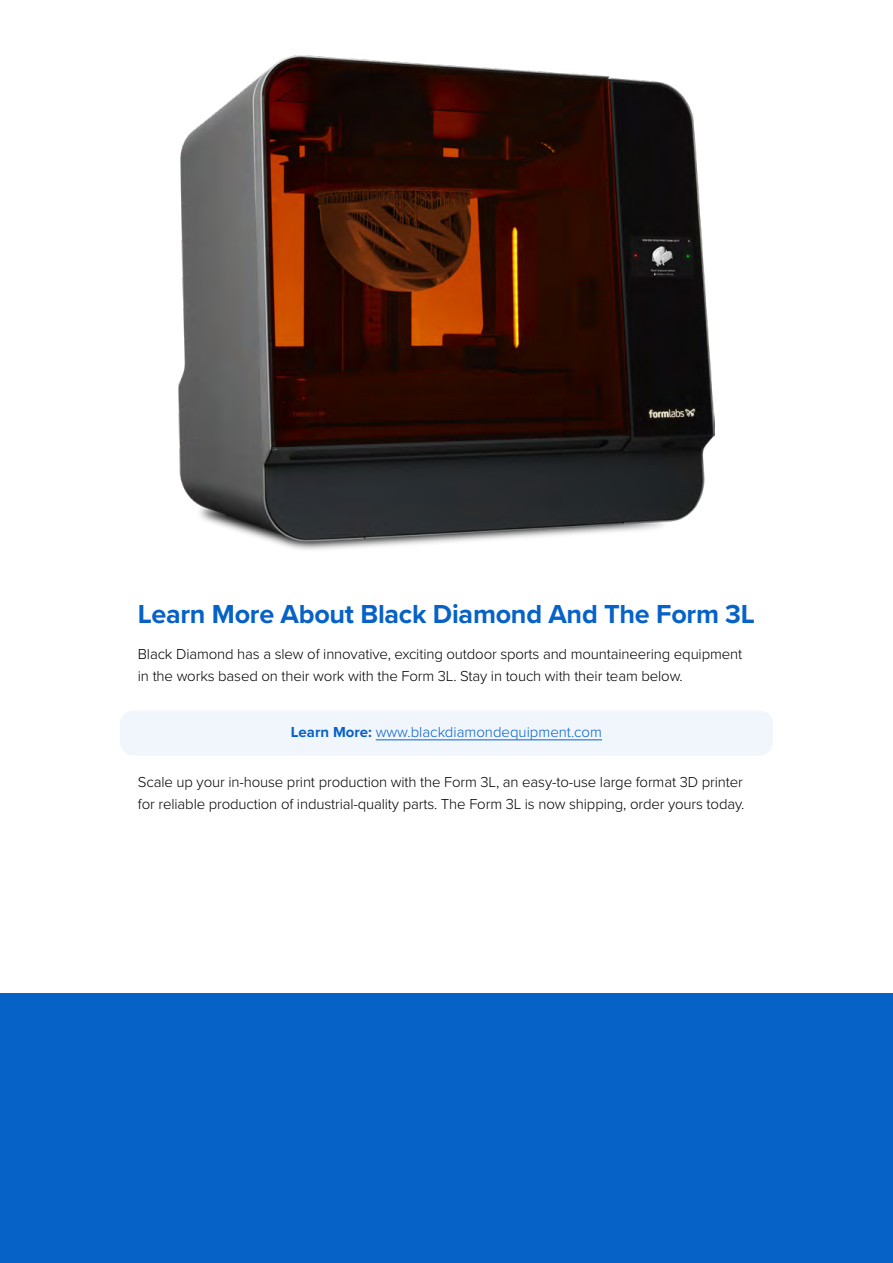
<style>
.page{position:relative;width:893px;height:1263px;background:#fff}
.page>*{position:absolute;margin:0;border:0;box-sizing:border-box;transform-origin:0 0}
.t1{font:700 27px "Proxima Nova";letter-spacing:-.01em;color:#0762c8}
.t2{font:300 15px/22.5px "Proxima Nova";letter-spacing:-.01em;color:#000}
.t3{font:300 15px "Proxima Nova";color:#0762c8}
.s1{font-weight:700}
</style>
<div class="page">
<div style="left:0;top:993px;width:893px;height:270px;background:#0762c8"></div>
<div style="left:120px;top:710px;width:653px;height:45px;background:#f0f6fc;border-radius:14px"></div>
<hr style="left:376px;top:739px;width:226px;height:1px;background:#0762c8">
<img style="left:179px;top:56px;width:535px;height:494px">
<h1 class="t1" style="left:138px;top:593px;width:619px">Learn More About Black Diamond And The Form 3L</h1>
<p class="t2" style="left:138px;top:641px;width:606px">Black Diamond has a slew of innovative, exciting outdoor sports and mountaineering equipment in the works based on their work with the Form 3L. Stay in touch with their team below.</p>
<p class="t3" style="left:291px;top:721px;width:313px"><span class="s1">Learn More:</span> www.blackdiamondequipment.com</p>
<p class="t2" style="left:138px;top:770px;width:608px">Scale up your in-house print production with the Form 3L, an easy-to-use large format 3D printer for reliable production of industrial-quality parts. The Form 3L is now shipping, order yours today.</p>
</div>
